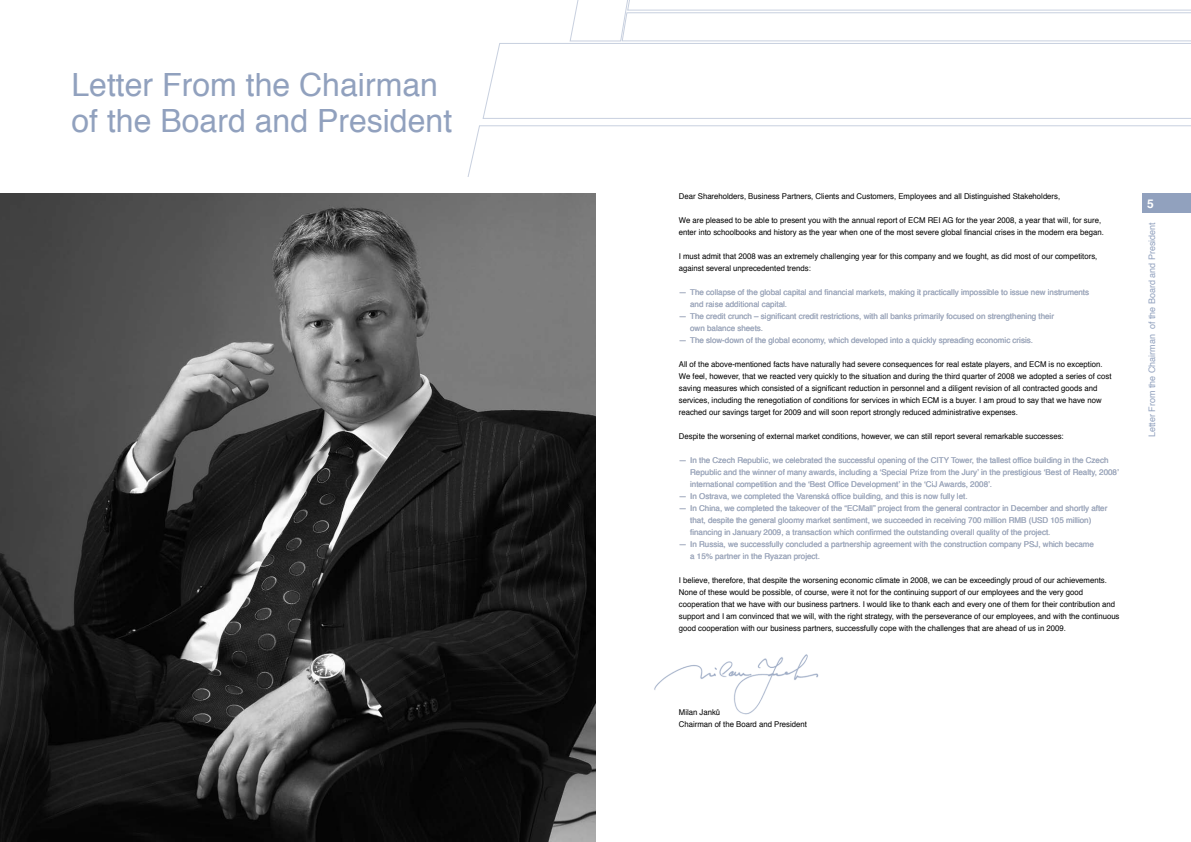
<style>
.page{position:relative;width:1191px;height:842px;background:#fff}
.page>*{position:absolute;margin:0;border:0;box-sizing:border-box;transform-origin:0 0}
.t1{font:32px/36px "Helvetica";color:#91a1be}
.t2{font:700 12px "Helvetica";color:#fff}
.t3{font:9px "Helvetica";color:#91a1be}
.t4{font:8px/12px "Helvetica";color:#000}
.t5{font:8px/12px "Helvetica";color:#aeafb2}
.t6{font:8px "Helvetica";color:#9caac5}
.s1{color:#aeafb2}
</style>
<div class="page">
<div style="left:1142px;top:193px;width:49px;height:20px;background:#91a1be"></div>
<img style="left:654px;top:654px;width:165px;height:61px">
<img style="left:0;top:193px;width:595px;height:649px">
<svg style="left:468px;top:125px;width:723px;height:51px"></svg>
<svg style="left:482px;top:43px;width:709px;height:76px"></svg>
<svg style="left:569px;top:0;width:622px;height:42px"></svg>
<h1 class="t1" style="left:71px;top:66px;width:382px">Letter From the Chairman of the Board and President</h1>
<p class="t4" style="left:679px;top:190px;width:383px">Dear Shareholders, Business Partners, Clients and Customers, Employees and all Distinguished Stakeholders,</p>
<p class="t4" style="left:679px;top:214px;width:236px">We are pleased to be able to present you with the annual report of ECM</p>
<p class="t4" style="left:927px;top:214px;width:5px">REI</p>
<p class="t4" style="left:679px;top:214px;width:426px;text-indent:263px">AG for the year 2008, a year that will, for sure, enter into schoolbooks and history as the year when one of the most severe global financial crises in the modern era began.</p>
<p class="t4" style="left:679px;top:250px;width:420px">I must admit that 2008 was an extremely challenging year for this company and we fought, as did most of our competitors, against several unprecedented trends:</p>
<p class="t5" style="left:690px;top:286px;width:400px;text-indent:-11px">— The collapse of the global capital and financial markets, making it practically impossible to issue new instruments and raise additional capital.</p>
<p class="t5" style="left:690px;top:310px;width:365px;text-indent:-11px">— The credit crunch – significant credit restrictions, with all banks primarily focused on strengthening their own balance sheets.</p>
<p class="t5" style="left:679px;top:334px;width:356px">— The slow-down of the global economy, which developed into a quickly spreading economic crisis.</p>
<p class="t4" style="left:679px;top:358px;width:434px">All of the above-mentioned facts have naturally had severe consequences for real estate players, and ECM is no exception.<br>We feel, however, that we reacted very quickly to the situation and during the third quarter of 2008 we adopted a series of cost saving measures which consisted of a significant reduction in personnel and a diligent revision of all contracted goods and services, including the renegotiation of conditions for services in which ECM is a buyer. I am proud to say that we have now reached our savings target for 2009 and will soon report strongly reduced administrative expenses.</p>
<p class="t4" style="left:679px;top:430px;width:386px">Despite the worsening of external market conditions, however, we can still report several remarkable successes:</p>
<p class="t5" style="left:690px;top:454px;width:430px;text-indent:-11px">— In the Czech Republic, we celebrated the successful opening of the CITY Tower, the tallest office building in the Czech<br>Republic and the winner of many awards, including a ̒Special Prize from the Jury’ in the prestigious ̒Best of Realty, 2008’ international competition and the ̒Best Office Development’ in the ̒CiJ Awards, 2008’.</p>
<p class="t5" style="left:679px;top:490px;width:290px">— In Ostrava, we completed the Varenská office building, and this is now fully let.</p>
<p class="t6" style="left:679px;top:502px;width:175px"><span class="s1">—</span> I <span class="s1">n</span> China, we completed the takeover of the “ECM</p>
<p class="t6" style="left:865px;top:502px;width:244px">all” project from the general contractor in December and shortly after</p>
<p class="t5" style="left:690px;top:514px;width:348px">that, despite the general gloomy market sentiment, we succeeded in receiving 700 million RM B (USD</p>
<p class="t5" style="left:690px;top:514px;width:403px;text-indent:360px">105 million) financing in January 2009, a transaction which confirmed the outstanding overall quality of the project.</p>
<p class="t5" style="left:690px;top:538px;width:405px;text-indent:-11px">— In Russia, we successfully concluded a partnership agreement with the construction company PSJ, which became a 15% partner in the Ryazan project.</p>
<p class="t4" style="left:679px;top:574px;width:442px">I believe, therefore, that despite the worsening economic climate in 2008, we can be exceedingly proud of our achievements.<br>None of these would be possible, of course, were it not for the continuing support of our employees and the very good cooperation that we have with our business partners. I would like to thank each and every one of them for their contribution and support and I am convinced that we will, with the right strategy, with the perseverance of our employees, and with the continuous good cooperation with our business partners, successfully cope with the challenges that are ahead of us in 2009.</p>
<h2 class="t2" style="left:1147px;top:192px;width:8px">5</h2>
<p class="t3" style="left:1144px;top:437px;width:217px;rotate:-90deg">Letter From the Chairman of the Board and President</p>
<p class="t4" style="left:679px;top:706px;width:130px">Milan Janků<br>Chairman of the Board and President</p>
</div>
